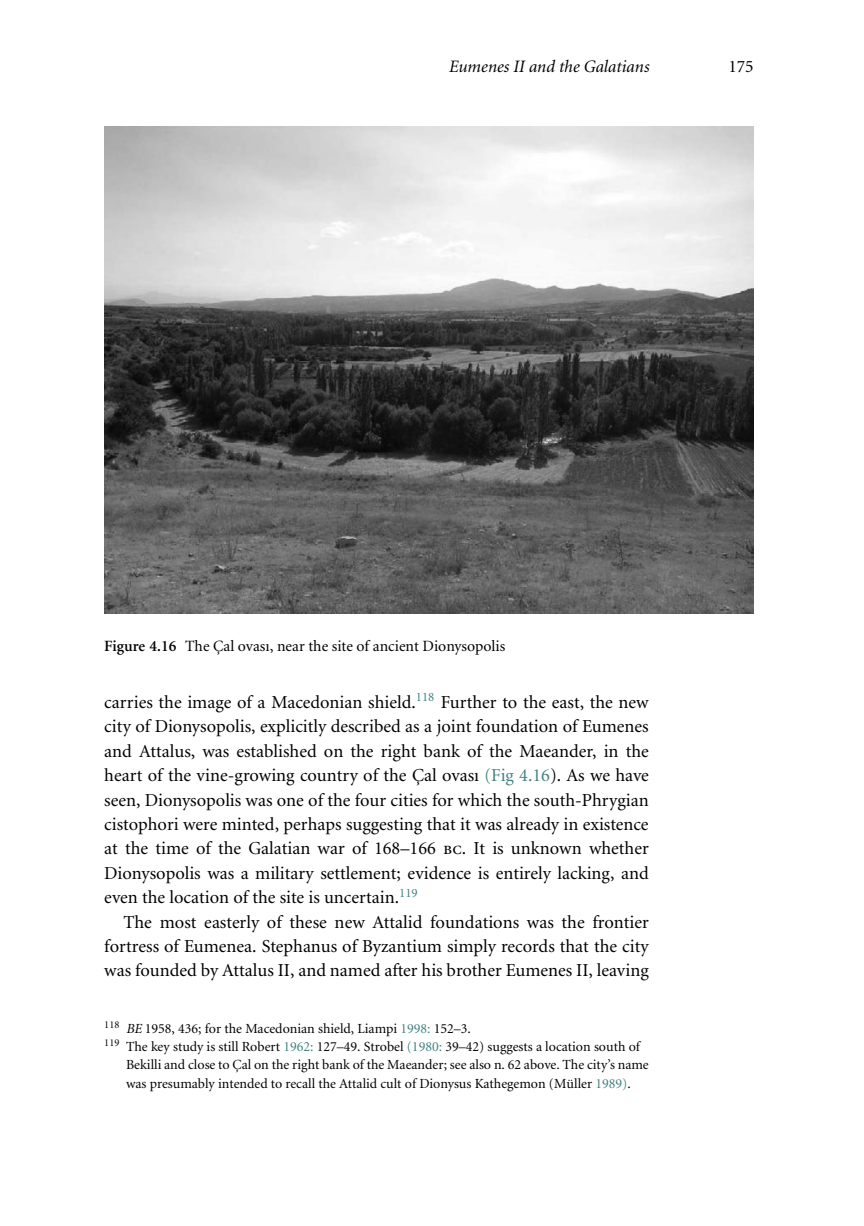
<style>
.page{position:relative;width:864px;height:1226px;background:#fff}
.page>*{position:absolute;margin:0;border:0;box-sizing:border-box;transform-origin:0 0}
.t1{font:18.38px/24.5px "Minion";color:#000;text-align:justify}
.t2{font:italic 17.5px "Minion";color:#000}
.t3{font:17.5px "Minion";color:#000}
.t4{font:15.75px "Minion";color:#000}
.t5{font:14px "Minion";color:#000}
.s1{font-weight:600}
.s2{color:#408080}
.s3{font-family:"Minion Regular SC"}
.s4{font-style:italic}
</style>
<div class="page">
<img style="left:104px;top:127px;width:649px;height:486px">
<p class="t2" style="left:448px;top:60px;width:202px">Eumenes II and the Galatians</p>
<p class="t3" style="left:728px;top:60px;width:27px">175</p>
<p class="t4" style="left:104px;top:639px;width:402px"><span class="s1">Figure 4.16</span> The C¸ al ovası, near the site of ancient Dionysopolis</p>
<p class="t1" style="left:104px;top:691px;width:545px">carries the image of a Macedonian shield.<sup>118</sup> Further to the east, the new city of Dionysopolis, explicitly described as a joint foundation of Eumenes and Attalus, was established on the right bank of the Maeander, in the heart of the vine-growing country of the C¸ al ovası <span class="s2">(Fig 4.16</span>). As we have seen, Dionysopolis was one of the four cities for which the south-Phrygian cistophori were minted, perhaps suggesting that it was already in existence at the time of the Galatian war of 168–166 <span class="s3">bc</span>. It is unknown whether Dionysopolis was a military settlement; evidence is entirely lacking, and even the location of the site is uncertain.<sup>119</sup></p>
<p class="t1" style="left:104px;top:910px;width:545px;text-indent:19px">The most easterly of these new Attalid foundations was the frontier fortress of Eumenea. Stephanus of Byzantium simply records that the city was founded by Attalus II, and named after his brother Eumenes II, leaving</p>
<p class="t5" style="left:104px;top:1023px;width:368px"><sup>118</sup> <span class="s4">BE</span> 1958, 436; for the Macedonian shield, Liampi <span class="s2">1998:</span> 152–3.</p>
<p class="t5" style="left:104px;top:1040px;width:537px"><sup>119</sup> The key study is still Robert <span class="s2">1962:</span> 127–49. Strobel <span class="s2">(1980:</span> 39–42) suggests a location south of</p>
<p class="t5" style="left:126px;top:1059px;width:524px">Bekilli and close to C¸ al on the right bank of the Maeander; see also n. 62 above. The city’s name</p>
<p class="t5" style="left:126px;top:1077px;width:506px">was presumably intended to recall the Attalid cult of Dionysus Kathegemon (Muller <span class="s2">1989)</span>.</p>
<p class="t5" style="left:567px;top:1077px;width:7px">¨</p>
</div>
